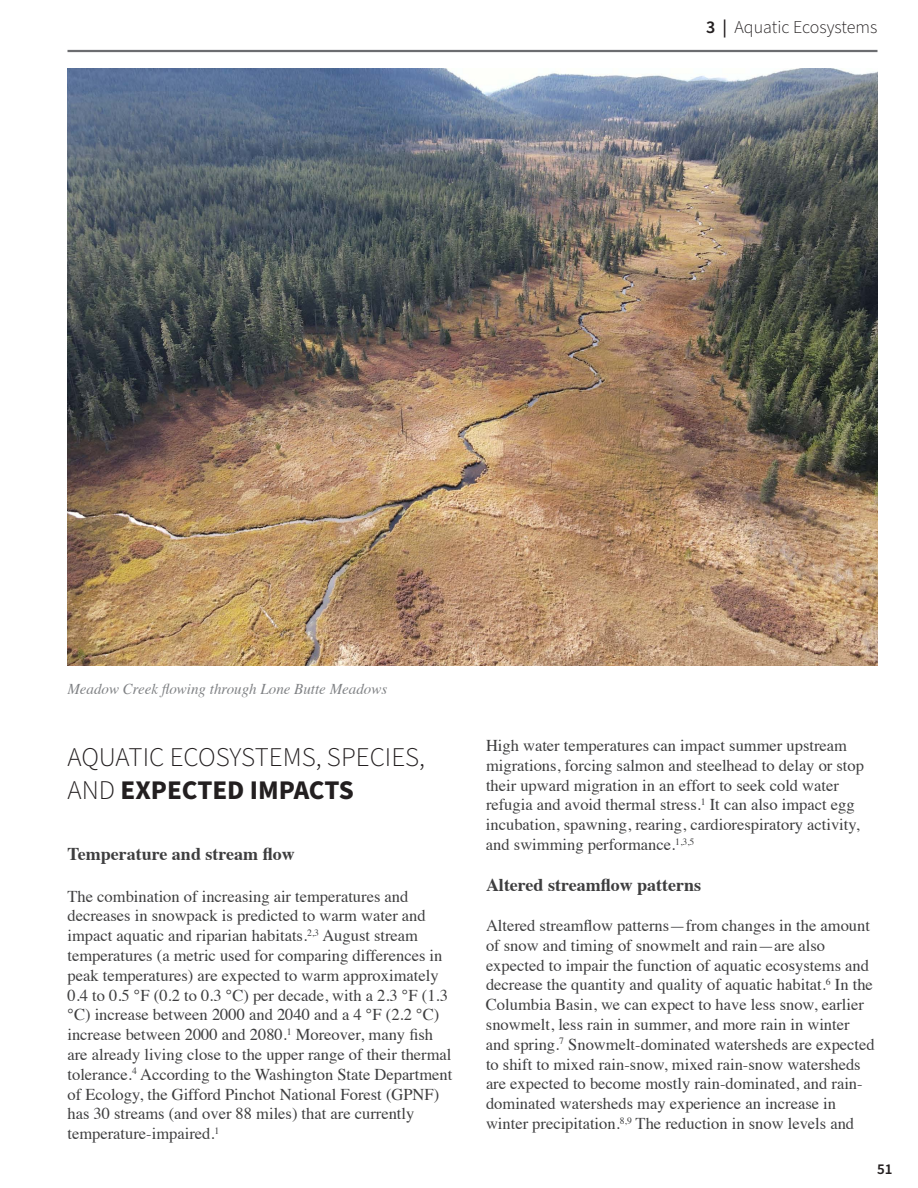
<style>
.page{position:relative;width:918px;height:1188px;background:#fff}
.page>*{position:absolute;margin:0;border:0;box-sizing:border-box;transform-origin:0 0}
.t1{font:300 27px/32.4px "Source Sans Pro";color:#231f20}
.t2{font:700 18px "Times";color:#3e3e3f}
.t3{font:300 18px "Source Sans Pro";color:#231f20}
.t4{font:16.5px/19.8px "Times";color:#3e3e3f}
.t5{font:italic 15px "Times";color:#808285}
.t6{font:600 15px "Source Sans Pro";color:#231f20}
.s1{font-weight:600}
.s2{font-weight:700}
</style>
<div class="page">
<hr style="left:68px;top:50px;width:810px;height:2px;background:#6c6d70">
<img style="left:68px;top:68px;width:810px;height:598px">
<p class="t3" style="left:706px;top:15px;width:173px"><span class="s1">3 |</span> Aquatic Ecosystems</p>
<p class="t5" style="left:68px;top:676px;width:321px">Meadow Creek flowing through Lone Butte Meadows</p>
<h1 class="t1" style="left:68px;top:742px;width:359px">AQUATIC ECOSYSTEMS, SPECIES,<br>AND <span class="s2">EXPECTED IMPACTS</span></h1>
<p class="t2" style="left:68px;top:837px;width:229px">Temperature and stream flow</p>
<p class="t4" style="left:67px;top:885px;width:386px">The combination of increasing air temperatures and decreases in snowpack is predicted to warm water and impact aquatic and riparian habitats.<sup>2,3</sup> August stream temperatures (a metric used for comparing differences in peak temperatures) are expected to warm approximately 0.4 to 0.5 °F (0.2 to 0.3 °C) per decade, with a 2.3 °F (1.3 °C) increase between 2000 and 2040 and a 4 °F (2.2 °C) increase between 2000 and 2080.<sup>1</sup> Moreover, many fish are already living close to the upper range of their thermal tolerance.<sup>4</sup> According to the Washington State Department of Ecology, the Gifford Pinchot National Forest (GPNF) has 30 streams (and over 88 miles) that are currently temperature-impaired.<sup>1</sup></p>
<p class="t4" style="left:486px;top:734px;width:380px">High water temperatures can impact summer upstream migrations, forcing salmon and steelhead to delay or stop their upward migration in an effort to seek cold water refugia and avoid thermal stress.<sup>1</sup> It can also impact egg incubation, spawning, rearing, cardiorespiratory activity, and swimming performance.<sup>1,3,5</sup></p>
<p class="t2" style="left:486px;top:868px;width:217px">Altered streamflow patterns</p>
<p class="t4" style="left:486px;top:914px;width:390px">Altered streamflow patterns—from changes in the amount of snow and timing of snowmelt and rain—are also expected to impair the function of aquatic ecosystems and decrease the quantity and quality of aquatic habitat.<sup>6</sup> In the Columbia Basin, we can expect to have less snow, earlier snowmelt, less rain in summer, and more rain in winter and spring.<sup>7</sup> Snowmelt-dominated watersheds are expected to shift to mixed rain-snow, mixed rain-snow watersheds are expected to become mostly rain-dominated, and rain&shy;dominated watersheds may experience an increase in winter precipitation.<sup>8,9</sup> The reduction in snow levels and</p>
<p class="t6" style="left:877px;top:1159px;width:17px">51</p>
</div>
